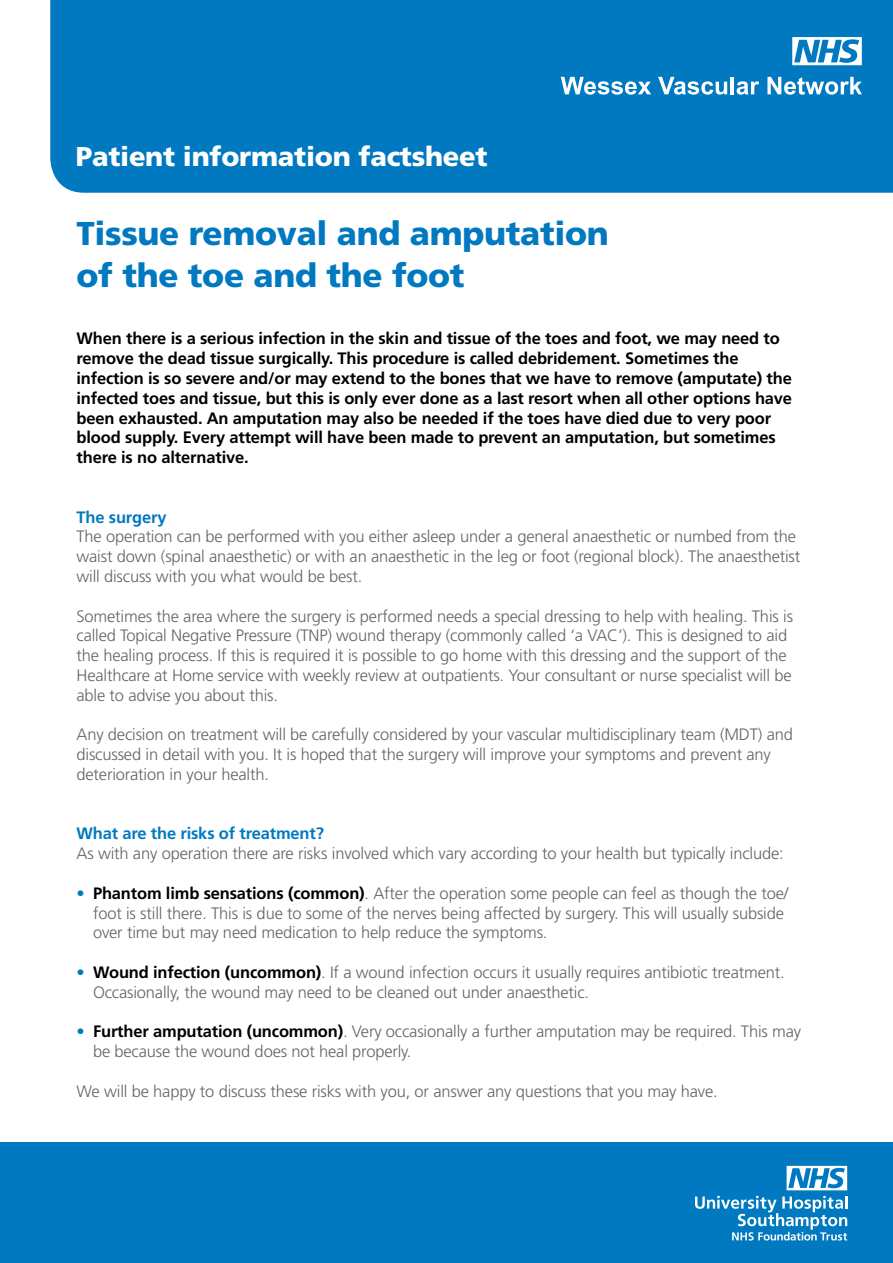
<style>
.page{position:relative;width:893px;height:1263px;background:#fff}
.page>*{position:absolute;margin:0;border:0;box-sizing:border-box;transform-origin:0 0}
.t1{font:900 33px/42px "Frutiger";letter-spacing:-.01em;color:#0079c1}
.t2{font:900 27.15px "Frutiger";letter-spacing:-.01em;color:#fff}
.t3{font:300 16.5px/19.8px "Frutiger";letter-spacing:-.01em;color:#636466}
.t4{font:700 16.5px/19.8px "Frutiger";letter-spacing:-.01em;color:#000}
.t5{font:700 16.5px "Frutiger";letter-spacing:-.01em;color:#0079c1}
.s1{color:#0079c1}
.s2{font-weight:700;color:#000}
</style>
<div class="page">
<div style="left:0;top:1142px;width:893px;height:121px;background:#0079c1"></div>
<div style="left:50px;top:0;width:843px;height:193px;background:#0079c1"></div>
<svg style="left:792px;top:37px;width:70px;height:28px"></svg>
<svg style="left:561px;top:77px;width:90px;height:18px"></svg>
<svg style="left:658px;top:77px;width:69px;height:18px"></svg>
<hr style="left:731px;top:77px;width:3px;height:17px;background:#fff">
<svg style="left:737px;top:81px;width:22px;height:14px"></svg>
<svg style="left:767px;top:77px;width:95px;height:18px"></svg>
<svg style="left:787px;top:1166px;width:60px;height:24px"></svg>
<svg style="left:695px;top:1196px;width:152px;height:44px"></svg>
<h2 class="t2" style="left:76px;top:140px;width:413px">Patient information factsheet</h2>
<h1 class="t1" style="left:77px;top:212px;width:534px">Tissue removal and amputation of the toe and the foot</h1>
<p class="t4" style="left:77px;top:329px;width:717px">When there is a serious infection in the skin and tissue of the toes and foot, we may need to remove the dead tissue surgically. This procedure is called debridement. Sometimes the infection is so severe and/or may extend to the bones that we have to remove (amputate) the infected toes and tissue, but this is only ever done as a last resort when all other options have been exhausted. An amputation may also be needed if the toes have died due to very poor blood supply. Every attempt will have been made to prevent an amputation, but sometimes there is no alternative.</p>
<p class="t5" style="left:77px;top:507px;width:92px">The surgery</p>
<p class="t3" style="left:77px;top:527px;width:725px">The operation can be performed with you either asleep under a general anaesthetic or numbed from the waist down (spinal anaesthetic) or with an anaesthetic in the leg or foot (regional block). The anaesthetist will discuss with you what would be best.</p>
<p class="t3" style="left:77px;top:606px;width:718px">Sometimes the area where the surgery is performed needs a special dressing to help with healing. This is called Topical Negative Pressure (TNP) wound therapy (commonly called ‘a VAC’). This is designed to aid the healing process. If this is required it is possible to go home with this dressing and the support of the Healthcare at Home service with weekly review at outpatients. Your consultant or nurse specialist will be able to advise you about this.</p>
<p class="t3" style="left:77px;top:725px;width:718px">Any decision on treatment will be carefully considered by your vascular multidisciplinary team (MDT) and discussed in detail with you. It is hoped that the surgery will improve your symptoms and prevent any deterioration in your health.</p>
<p class="t5" style="left:77px;top:824px;width:249px">What are the risks of treatment?</p>
<p class="t3" style="left:77px;top:844px;width:709px">As with any operation there are risks involved which vary according to your health but typically include:</p>
<p class="t3" style="left:93px;top:883px;width:697px;text-indent:-16px"><span class="s1">•</span> <span class="s2">Phantom limb sensations (common)</span>. After the operation some people can feel as though the toe/ foot is still there. This is due to some of the nerves being affected by surgery. This will usually subside over time but may need medication to help reduce the symptoms.</p>
<p class="t3" style="left:93px;top:962px;width:693px;text-indent:-16px"><span class="s1">•</span> <span class="s2">Wound infection (uncommon)</span>. If a wound infection occurs it usually requires antibiotic treatment.<br>Occasionally, the wound may need to be cleaned out under anaesthetic.</p>
<p class="t3" style="left:93px;top:1022px;width:710px;text-indent:-16px"><span class="s1">•</span> <span class="s2">Further amputation (uncommon)</span>. Very occasionally a further amputation may be required. This may be because the wound does not heal properly.</p>
<p class="t3" style="left:77px;top:1081px;width:643px">We will be happy to discuss these risks with you, or answer any questions that you may have.</p>
</div>
